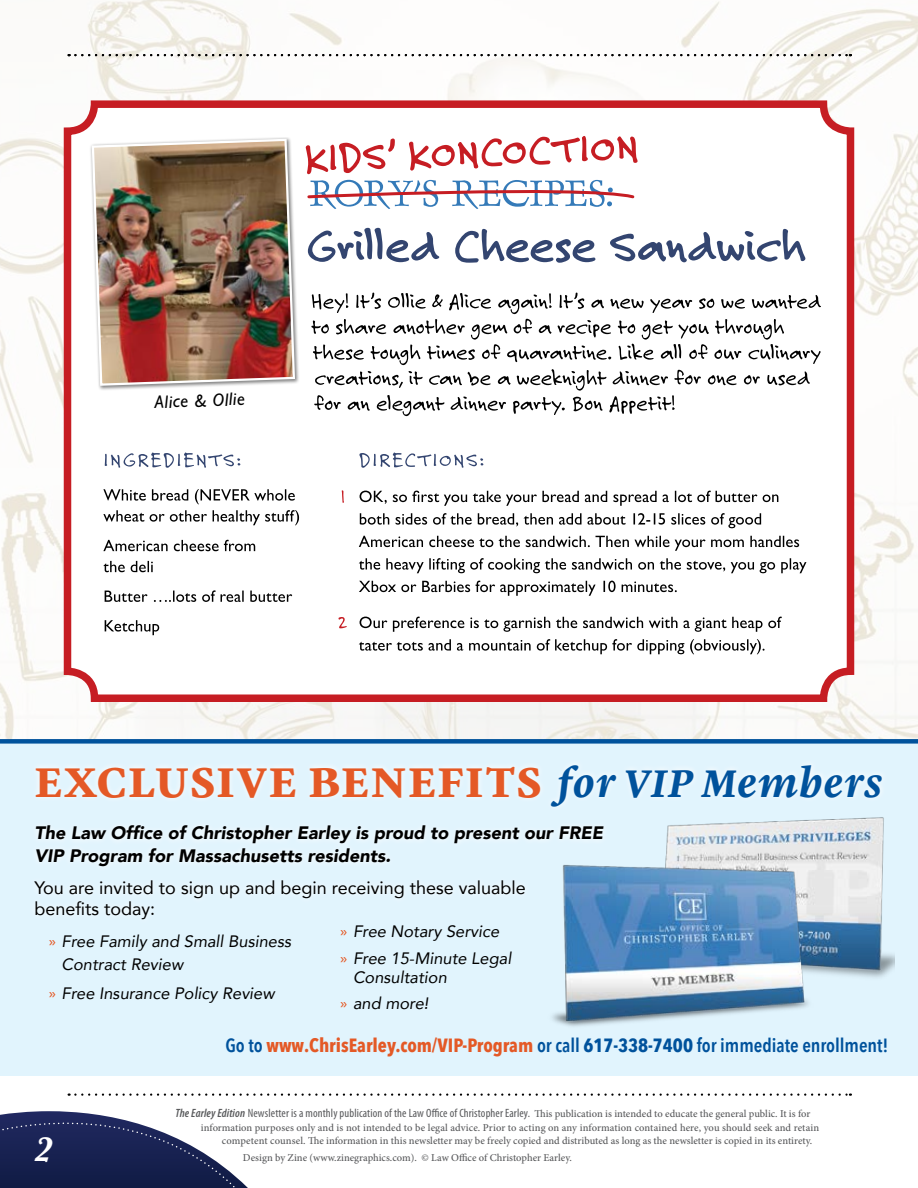
<style>
.page{position:relative;width:918px;height:1188px;background:#fff}
.page>*{position:absolute;margin:0;border:0;box-sizing:border-box;transform-origin:0 0}
.t1{font:700 42px "Malabar LT Pro";letter-spacing:.025em;color:#e45926}
.t2{font:italic 700 35.25px "Baskerville";color:#fff}
.t3{font:600 19.2px "Avenir Next Condensed";color:#00529c}
.t4{font:italic 900 18px/22.5px "Avenir";color:#000}
.t5{font:18px/21px "Avenir";color:#000}
.t6{font:italic 18px "Gill Sans";color:#000}
.t7{font:italic 16.5px/26.2px "Avenir";color:#000}
.t8{font:condensed 12px "Myriad Pro";letter-spacing:.01em;color:#58595b}
.t9{font:500 10.5px/13.5px "Minion Pro";color:#58595b}
.s1{font-style:italic;font-size:39px;color:#00529c}
.s2{font-family:"Avant Garde IT Cby BT";font-weight:500;font-style:normal;color:#e45926}
.s3{font-weight:700;color:#e45926}
.s4{font-weight:700}
.s5{font-weight:600;font-style:italic}
.s6{font-family:"Minion Pro";font-weight:500;font-stretch:normal;font-size:10.5px}
</style>
<div class="page">
<img style="left:0;top:0;width:918px;height:739px">
<div style="left:68px;top:104px;width:782px;height:594px;background:#fff;border-radius:27px"></div>
<div style="left:64px;top:100px;width:790px;height:602px;border:8px solid #c61d23;border-radius:27px"></div>
<svg style="left:105px;top:620px;width:54px;height:15px"></svg>
<svg style="left:105px;top:590px;width:187px;height:12px"></svg>
<svg style="left:103px;top:561px;width:50px;height:11px"></svg>
<svg style="left:103px;top:540px;width:152px;height:11px"></svg>
<svg style="left:103px;top:510px;width:196px;height:15px"></svg>
<svg style="left:103px;top:489px;width:192px;height:15px"></svg>
<svg style="left:105px;top:453px;width:135px;height:15px"></svg>
<svg style="left:308px;top:228px;width:497px;height:35px"></svg>
<svg style="left:311px;top:293px;width:510px;height:123px"></svg>
<div style="left:90px;top:137px;width:210px;height:253px;background:#000;opacity:.5"></div>
<img style="left:91px;top:138px;width:205px;height:249px">
<svg style="left:306px;top:136px;width:332px;height:38px"></svg>
<svg style="left:307px;top:180px;width:328px;height:29px"></svg>
<svg style="left:359px;top:639px;width:406px;height:15px"></svg>
<svg style="left:360px;top:617px;width:422px;height:15px"></svg>
<svg style="left:339px;top:617px;width:8px;height:11px"></svg>
<svg style="left:359px;top:581px;width:318px;height:15px"></svg>
<svg style="left:359px;top:558px;width:447px;height:15px"></svg>
<svg style="left:359px;top:536px;width:440px;height:15px"></svg>
<svg style="left:360px;top:513px;width:401px;height:15px"></svg>
<svg style="left:360px;top:491px;width:418px;height:15px"></svg>
<svg style="left:342px;top:490px;width:2px;height:13px"></svg>
<svg style="left:359px;top:453px;width:124px;height:15px"></svg>
<div style="left:0;top:741px;width:918px;height:335px;background:#e1f4fd"></div>
<svg style="left:37px;top:764px;width:845px;height:149px"></svg>
<img style="left:651px;top:809px;width:244px;height:169px">
<img style="left:547px;top:854px;width:266px;height:173px">
<div style="left:0;top:739px;width:918px;height:5px;background:#00529c"></div>
<svg style="left:69px;top:54px;width:782px;height:2px"></svg>
<svg style="left:0;top:1093px;width:851px;height:95px"></svg>
<h3 class="t6" style="left:154px;top:392px;width:92px;rotate:-2deg">Alice &amp; Ollie</h3>
<h1 class="t1" style="left:35px;top:749px;width:849px">EXCLUSIVE BENEFITS <span class="s1">for VIP Members</span></h1>
<h3 class="t4" style="left:35px;top:822px;width:570px">The Law Office of Christopher Earley is proud to present our FREE<br>VIP Program for Massachusetts residents.</h3>
<h3 class="t5" style="left:35px;top:876px;width:493px">You are invited to sign up and begin receiving these valuable benefits today:</h3>
<h3 class="t7" style="left:62px;top:930px;width:231px;line-height:22.5px;text-indent:-13px"><span class="s2">»</span> Free Family and Small Business<br>Contract Review</h3>
<h3 class="t7" style="left:48px;top:980px;width:228px"><span class="s2">»</span> Free Insurance Policy Review</h3>
<h3 class="t7" style="left:340px;top:918px;width:173px"><span class="s2">»</span> Free Notary Service <span class="s2">»</span> Free 15-Minute Legal</h3>
<h3 class="t7" style="left:340px;top:964px;width:109px;text-indent:13px">Consultation <span class="s2">»</span> and more!</h3>
<h2 class="t2" style="left:34px;top:1125px;width:20px">2</h2>
<h3 class="t3" style="left:225px;top:1029px;width:665px">Go to <span class="s3">www.ChrisEarley.com/VIP-Program</span> or call <span class="s4">617-338-7400</span> for immediate enrollment!</h3>
<p class="t8" style="left:176px;top:1106px;width:636px"><span class="s5">The Earley Edition</span> Newsletter is a monthly publication of the Law Office of Christopher Earley. <span class="s6">This publication is intended to educate the general public. It is for</span></p>
<p class="t9" style="left:222px;top:1121px;width:599px;text-indent:-21px">information purposes only and is not intended to be legal advice. Prior to acting on any information contained here, you should seek and retain competent counsel. The information in this newsletter may be freely copied and distributed as long as the newsletter is copied in its entirety.</p>
<p class="t9" style="left:243px;top:1151px;width:330px">Design by Zine (www.zinegraphics.com). © Law Office of Christopher Earley.</p>
</div>
